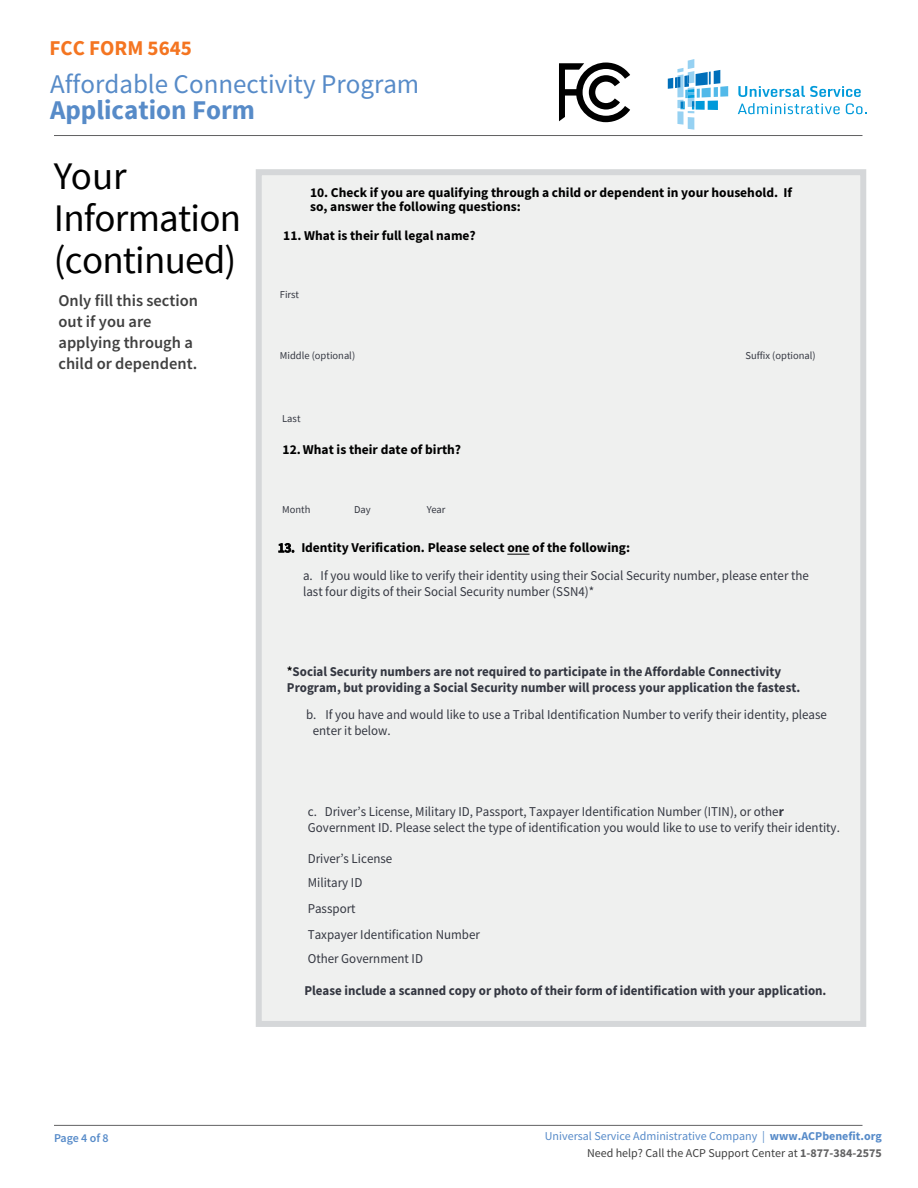
<style>
.page{position:relative;width:918px;height:1188px;background:#fff}
.page>*{position:absolute;margin:0;border:0;box-sizing:border-box;transform-origin:0 0}
.t1{font:39px/42.3px "Source Sans Pro";letter-spacing:-.02em;color:#000}
.t2{font:27px "Source Sans Pro";color:#578bc8}
.t3{font:700 27px "Source Sans Pro";color:#578bc8}
.t4{font:700 21px "Source Sans Pro";color:#f47521}
.t5{font:600 16.5px/21px "Source Sans Pro";color:#404040}
.t6{font:13.5px/16.2px "Source Sans Pro";color:#343741;scale:.96 1}
.t7{font:700 13.5px/16.2px "Source Sans Pro";color:#343741;scale:.96 1}
.t8{font:700 13.5px/14.5px "Source Sans Pro";color:#000}
.t9{font:12px/17px "Source Sans Pro";color:#578bc9;text-align:right}
.t10{font:600 12px "Source Sans Pro";letter-spacing:-.01em;color:#578bc9}
.t11{font:10.5px "Source Sans Pro";color:#343741}
.s1{font-weight:600;color:#000}
.s2{font-weight:700;color:#000}
.s3{font-weight:700}
.s4{color:#404040}
.s5{font-weight:700;color:#616162}
</style>
<div class="page">
<div style="left:256px;top:169px;width:610px;height:858px;background:#eff0ef;border:6px solid #d5d7d9"></div>
<hr style="left:54px;top:1125px;width:808px;height:1px;background:#616162">
<svg style="left:559px;top:63px;width:71px;height:59px"></svg>
<svg style="left:738px;top:86px;width:123px;height:11px"></svg>
<svg style="left:738px;top:103px;width:102px;height:11px"></svg>
<svg style="left:846px;top:103px;width:21px;height:11px"></svg>
<svg style="left:668px;top:59px;width:60px;height:71px"></svg>
<hr style="left:54px;top:135px;width:808px;height:1px;background:#616162">
<svg style="left:507px;top:554px;width:23px;height:1px"></svg>
<h3 class="t4" style="left:49px;top:34px;width:144px">FCC FORM 5645</h3>
<h2 class="t2" style="left:50px;top:67px;width:371px">Affordable Connectivity Program</h2>
<h2 class="t3" style="left:50px;top:92px;width:207px">Application Form</h2>
<h1 class="t1" style="left:54px;top:154px;width:189px">Your<br>Information (continued)</h1>
<p class="t8" style="left:310px;top:185px;width:484px">10. Check if you are qualifying through a child or dependent in your household. If so, answer the following questions:</p>
<p class="t8" style="left:283px;top:228px;width:194px">11. What is their full legal name?</p>
<p class="t5" style="left:58px;top:290px;width:141px">Only fill this section out if you are applying through a child or dependent.</p>
<p class="t11" style="left:280px;top:288px;width:21px">First</p>
<p class="t11" style="left:280px;top:349px;width:77px">Middle (optional)</p>
<p class="t11" style="left:745px;top:349px;width:72px">Suffix (optional)</p>
<p class="t11" style="left:282px;top:412px;width:20px">Last</p>
<p class="t8" style="left:283px;top:442px;width:180px">12. What is their date of birth?</p>
<p class="t11" style="left:282px;top:503px;width:30px">Month</p>
<p class="t11" style="left:354px;top:503px;width:18px">Day</p>
<p class="t11" style="left:427px;top:503px;width:20px">Year</p>
<p class="t6" style="left:303px;top:534px;width:529px;line-height:27.9px;text-indent:-25px"><span class="s1">13.</span> <span class="s2">Identity Verification. Please select one of the following:<br></span>a. If you would like to verify their identity using their Social Security number, please enter the</p>
<p class="t6" style="left:303px;top:583px;width:305px">last four digits of their Social Security number (SSN4)*</p>
<p class="t7" style="left:287px;top:663px;width:536px"><span class="s1">*</span>Social Security numbers are not required to participate in the Affordable Connectivity<br>Program, but providing a Social Security number will process your application the fastest.</p>
<p class="t6" style="left:313px;top:707px;width:537px;text-indent:-7px">b. If you have and would like to use a Tribal Identification Number to verify their identity, please enter it below.</p>
<p class="t10" style="left:54px;top:1130px;width:56px">Page 4 of 8</p>
<p class="t6" style="left:308px;top:803px;width:556px">c. Driver’s License, Military ID, Passport, Taxpayer Identification Number (ITIN), or othe<span class="s3">r<br></span>Government ID. Please select the type of identification you would like to use to verify their identity.</p>
<p class="t6" style="left:308px;top:847px;width:90px;line-height:23.5px">Driver’s License<br>Military ID</p>
<p class="t6" style="left:308px;top:895px;width:181px;line-height:26.7px">Passport<br>Taxpayer Identification Number</p>
<p class="t6" style="left:308px;top:950px;width:122px">Other Government ID</p>
<p class="t7" style="left:304px;top:983px;width:545px">Please include a scanned copy or photo of their form of identification with your application.</p>
<p class="t9" style="left:545px;top:1127px;width:339px">Universal Service Administrative Company | <span class="s3">www.ACPbenefit.org<br></span><span class="s4">Need help? Call the ACP Support Center at</span> <span class="s5">1-877-384-2575</span></p>
</div>
